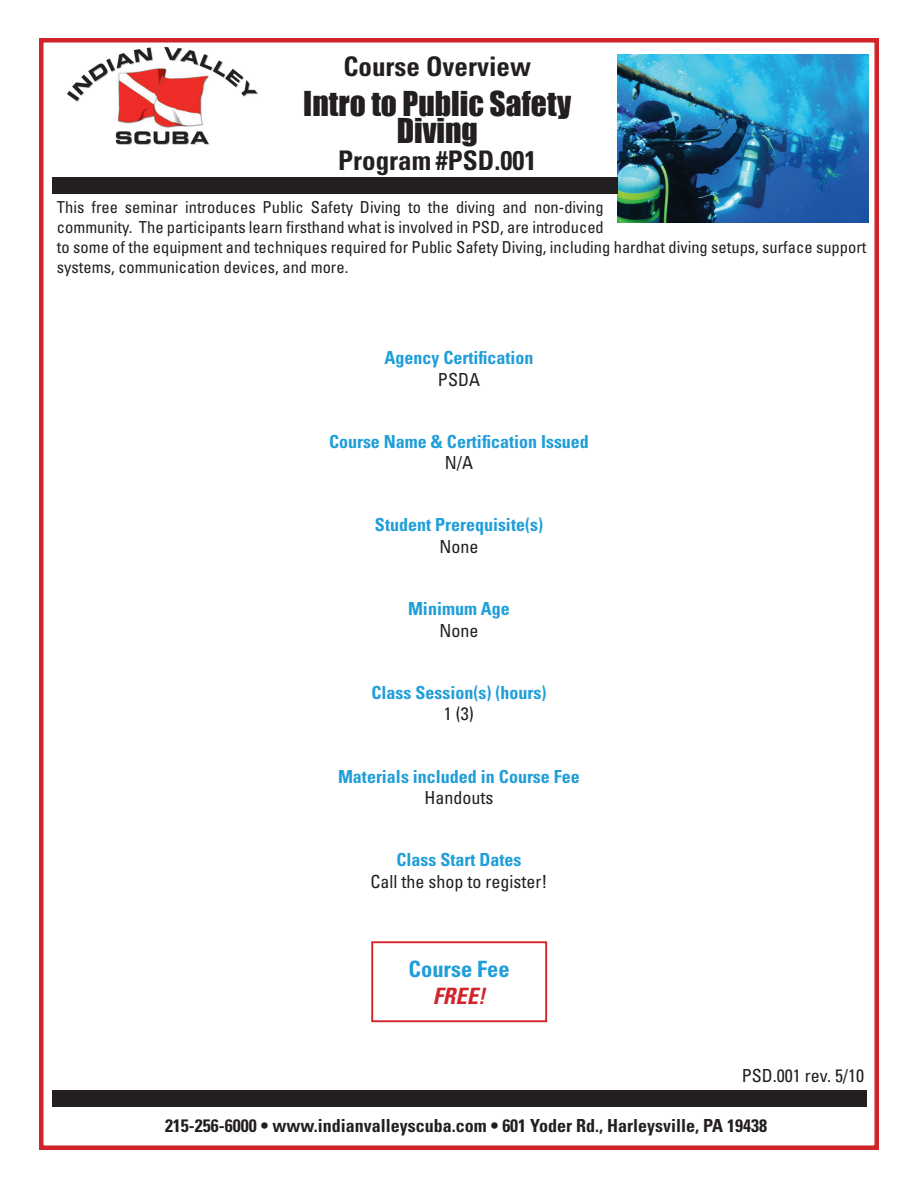
<style>
.page{position:relative;width:918px;height:1188px;background:#fff}
.page>*{position:absolute;margin:0;border:0;box-sizing:border-box;transform-origin:0 0}
.t1{font:31.5px/27px "Impact";color:#231f20;text-align:center}
.t2{font:700 condensed 27px "Univers";color:#231f20}
.t3{font:700 condensed 22.5px "Univers";color:#209ed9}
.t4{font:italic 700 condensed 22.5px "Univers";color:#d1232a}
.t5{font:700 condensed 18px "Univers";color:#209ed9}
.t6{font:700 condensed 18px "Univers";color:#231f20}
.t7{font:condensed 18px "Univers";color:#231f20}
.t8{font:condensed 16.5px/19.8px "Univers";color:#231f20}
</style>
<div class="page">
<div style="left:52px;top:1091px;width:815px;height:16px;background:#231f20"></div>
<img style="left:67px;top:46px;width:191px;height:99px">
<div style="left:39px;top:38px;width:840px;height:1112px;border:4px solid #d1232a"></div>
<img style="left:617px;top:54px;width:251px;height:168px">
<div style="left:52px;top:177px;width:565px;height:16px;background:#231f20"></div>
<div style="left:371px;top:941px;width:176px;height:81px;border:2px solid #d1232a"></div>
<h2 class="t2" style="left:344px;top:50px;width:189px">Course Overview</h2>
<h1 class="t1" style="left:303px;top:90px;width:270px">Intro to Public Safety<br>Diving</h1>
<h2 class="t2" style="left:338px;top:144px;width:200px">Program #PSD.001</h2>
<p class="t8" style="left:57px;top:197px;width:811px">This free seminar introduces Public Safety Diving to the diving and non-diving<br>community. The participants learn firsthand what is involved in PSD, are introduced<br>to some of the equipment and techniques required for Public Safety Diving, including hardhat diving setups, surface support systems, communication devices, and more.</p>
<p class="t5" style="left:384px;top:347px;width:151px">Agency Certification</p>
<p class="t7" style="left:438px;top:368px;width:44px">PSDA</p>
<p class="t5" style="left:329px;top:430px;width:261px">Course Name &amp; Certification Issued</p>
<p class="t7" style="left:445px;top:452px;width:30px">N/A</p>
<p class="t5" style="left:375px;top:514px;width:170px">Student Prerequisite(s)</p>
<p class="t7" style="left:439px;top:535px;width:41px">None</p>
<p class="t5" style="left:408px;top:598px;width:103px">Minimum Age</p>
<p class="t7" style="left:439px;top:619px;width:41px">None</p>
<p class="t5" style="left:372px;top:681px;width:176px">Class Session(s) (hours)</p>
<p class="t7" style="left:444px;top:703px;width:31px">1 (3)</p>
<p class="t5" style="left:338px;top:765px;width:243px">Materials included in Course Fee</p>
<p class="t7" style="left:424px;top:786px;width:70px">Handouts</p>
<p class="t5" style="left:397px;top:849px;width:126px">Class Start Dates</p>
<p class="t7" style="left:371px;top:870px;width:178px">Call the shop to register!</p>
<h3 class="t3" style="left:409px;top:955px;width:103px">Course Fee</h3>
<h3 class="t4" style="left:433px;top:982px;width:54px">FREE!</h3>
<p class="t7" style="left:742px;top:1064px;width:124px">PSD.001 rev. 5/10</p>
<p class="t6" style="left:165px;top:1115px;width:604px">215-256-6000 • www.indianvalleyscuba.com • 601 Yoder Rd., Harleysville, PA 19438</p>
</div>
